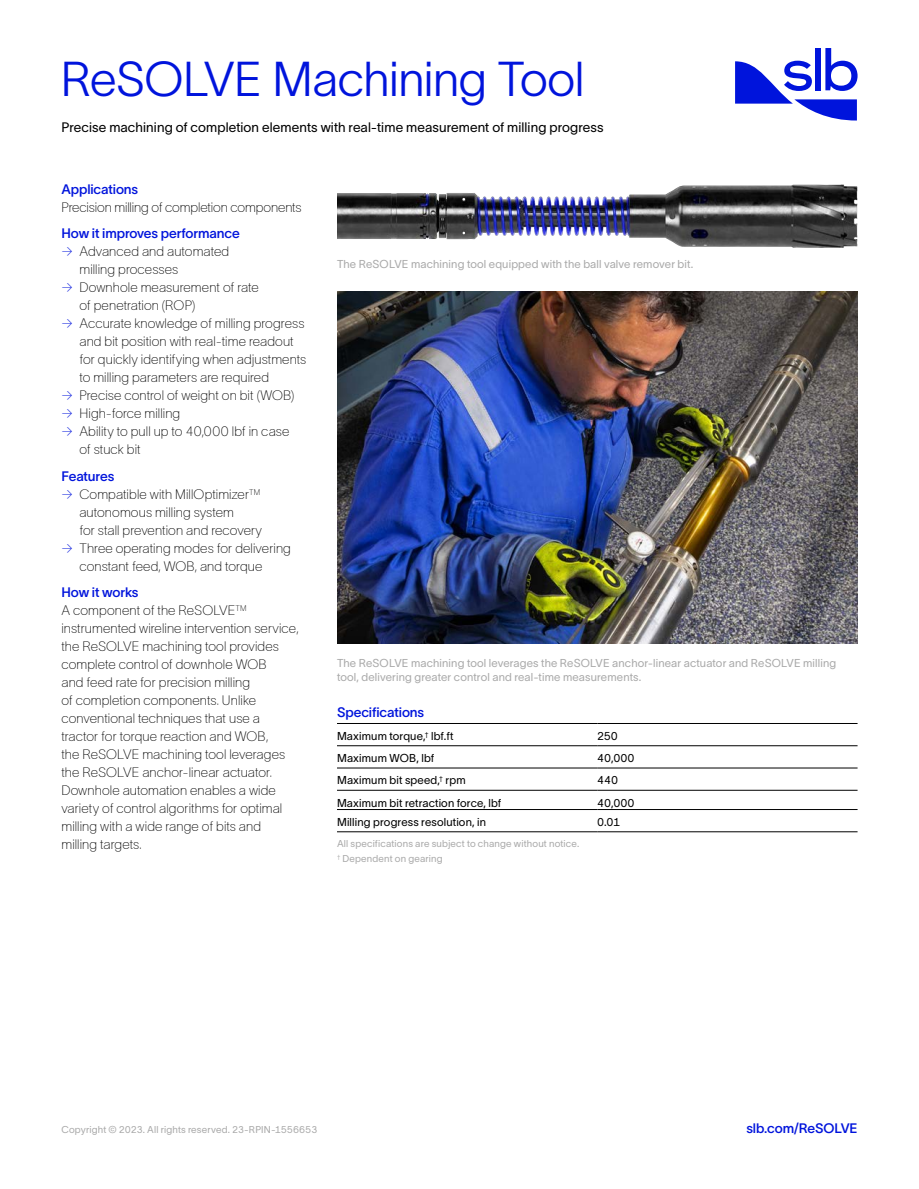
<style>
.page{position:relative;width:919px;height:1189px;background:#fff}
.page>*{position:absolute;margin:0;border:0;box-sizing:border-box;transform-origin:0 0}
.t1{font:48px "SLB Sans";letter-spacing:-.01em;color:#0014dc}
.t2{font:300 13.5px/18px "SLB Sans";letter-spacing:.005em;color:#000}
.t3{font:500 13.5px "SLB Sans";letter-spacing:.005em;color:#000}
.t4{font:700 13.5px "SLB Sans";letter-spacing:-.01em;color:#0014dc}
.t5{font:500 11.25px/14.2px "SLB Sans";letter-spacing:.015em;color:#aaa}
.t6{font:500 11.25px "SLB Sans";letter-spacing:.01em;color:#000}
.t7{font:500 9.75px/15px "SLB Sans";letter-spacing:.015em;color:#aaa}
.s1{color:#0014dc}
.s2{font-weight:700;color:#0014dc}
</style>
<div class="page">
<img style="left:337px;top:184px;width:520px;height:64px">
<svg style="left:735px;top:48px;width:122px;height:72px"></svg>
<img style="left:337px;top:292px;width:520px;height:351px">
<hr style="left:337px;top:723px;width:260px;height:1px;background:#000">
<hr style="left:597px;top:723px;width:260px;height:1px;background:#000">
<hr style="left:337px;top:745px;width:260px;height:1px;background:#000">
<hr style="left:597px;top:745px;width:260px;height:1px;background:#000">
<hr style="left:337px;top:767px;width:260px;height:1px;background:#000">
<hr style="left:597px;top:767px;width:260px;height:1px;background:#000">
<hr style="left:337px;top:790px;width:260px;height:1px;background:#000">
<hr style="left:597px;top:790px;width:260px;height:1px;background:#000">
<hr style="left:337px;top:809px;width:260px;height:1px;background:#000">
<hr style="left:597px;top:809px;width:260px;height:1px;background:#000">
<hr style="left:337px;top:831px;width:260px;height:1px;background:#000">
<hr style="left:597px;top:831px;width:260px;height:1px;background:#000">
<h1 class="t1" style="left:61px;top:45px;width:525px">ReSOLVE Machining Tool</h1>
<p class="t3" style="left:61px;top:118px;width:543px">Precise machining of completion elements with real-time measurement of milling progress</p>
<p class="t4" style="left:61px;top:179px;width:78px">Applications</p>
<p class="t2" style="left:61px;top:197px;width:241px">Precision milling of completion components</p>
<p class="t4" style="left:61px;top:224px;width:180px">How it improves performance</p>
<p class="t2" style="left:79px;top:241px;width:151px;text-indent:-18px"><span class="s1">→</span> Advanced and automated milling processes</p>
<p class="t2" style="left:79px;top:277px;width:181px;text-indent:-18px"><span class="s1">→</span> Downhole measurement of rate of penetration (ROP)</p>
<p class="t2" style="left:79px;top:313px;width:228px;text-indent:-18px"><span class="s1">→</span> Accurate knowledge of milling progress and bit position with real-time readout for quickly identifying when adjustments to milling parameters are required</p>
<p class="t2" style="left:61px;top:385px;width:234px"><span class="s1">→</span> Precise control of weight on bit (WOB)</p>
<p class="t2" style="left:61px;top:403px;width:120px"><span class="s1">→</span> High-force milling</p>
<p class="t2" style="left:79px;top:421px;width:211px;text-indent:-18px"><span class="s1">→</span> Ability to pull up to 40,000 lbf in case of stuck bit</p>
<p class="t4" style="left:61px;top:466px;width:54px">Features</p>
<p class="t2" style="left:79px;top:484px;width:184px;text-indent:-18px"><span class="s1">→</span> Compatible with MillOptimizer<sup>TM </sup>autonomous milling system<br>for stall prevention and recovery</p>
<p class="t2" style="left:79px;top:538px;width:213px;text-indent:-18px"><span class="s1">→</span> Three operating modes for delivering constant feed, WOB, and torque</p>
<p class="t2" style="left:61px;top:582px;width:238px"><span class="s2">How it works<br></span>A component of the ReSOLVE<sup>TM </sup>instrumented wireline intervention service, the ReSOLVE machining tool provides complete control of downhole WOB<br>and feed rate for precision milling<br>of completion components. Unlike conventional techniques that use a tractor for torque reaction and WOB,<br>the ReSOLVE machining tool leverages the ReSOLVE anchor-linear actuator.<br>Downhole automation enables a wide variety of control algorithms for optimal milling with a wide range of bits and milling targets.</p>
<p class="t5" style="left:337px;top:256px;width:358px">The ReSOLVE machining tool equipped with the ball valve remover bit.</p>
<p class="t5" style="left:337px;top:655px;width:500px">The ReSOLVE machining tool leverages the ReSOLVE anchor-linear actuator and ReSOLVE milling tool, delivering greater control and real-time measurements.</p>
<p class="t4" style="left:337px;top:703px;width:89px">Specifications</p>
<p class="t6" style="left:337px;top:727px;width:118px">Maximum torque,<sup>†</sup> lbf.ft</p>
<p class="t6" style="left:597px;top:727px;width:22px">250</p>
<p class="t6" style="left:337px;top:750px;width:99px">Maximum WOB, lbf</p>
<p class="t6" style="left:597px;top:750px;width:39px">40,000</p>
<p class="t6" style="left:337px;top:772px;width:130px">Maximum bit speed,<sup>†</sup> rpm</p>
<p class="t6" style="left:597px;top:772px;width:22px">440</p>
<p class="t6" style="left:337px;top:794px;width:166px">Maximum bit retraction force, lbf</p>
<p class="t6" style="left:597px;top:794px;width:39px">40,000</p>
<p class="t6" style="left:337px;top:813px;width:150px">Milling progress resolution, in</p>
<p class="t6" style="left:597px;top:813px;width:24px">0.01</p>
<p class="t7" style="left:337px;top:835px;width:244px">All specifications are subject to change without notice. <sup>†</sup> Dependent on gearing</p>
<p class="t7" style="left:61px;top:1121px;width:257px">Copyright © 2023. All rights reserved. 23-RPIN-1556653</p>
<p class="t4" style="left:746px;top:1118px;width:113px">slb.com/ReSOLVE</p>
</div>
